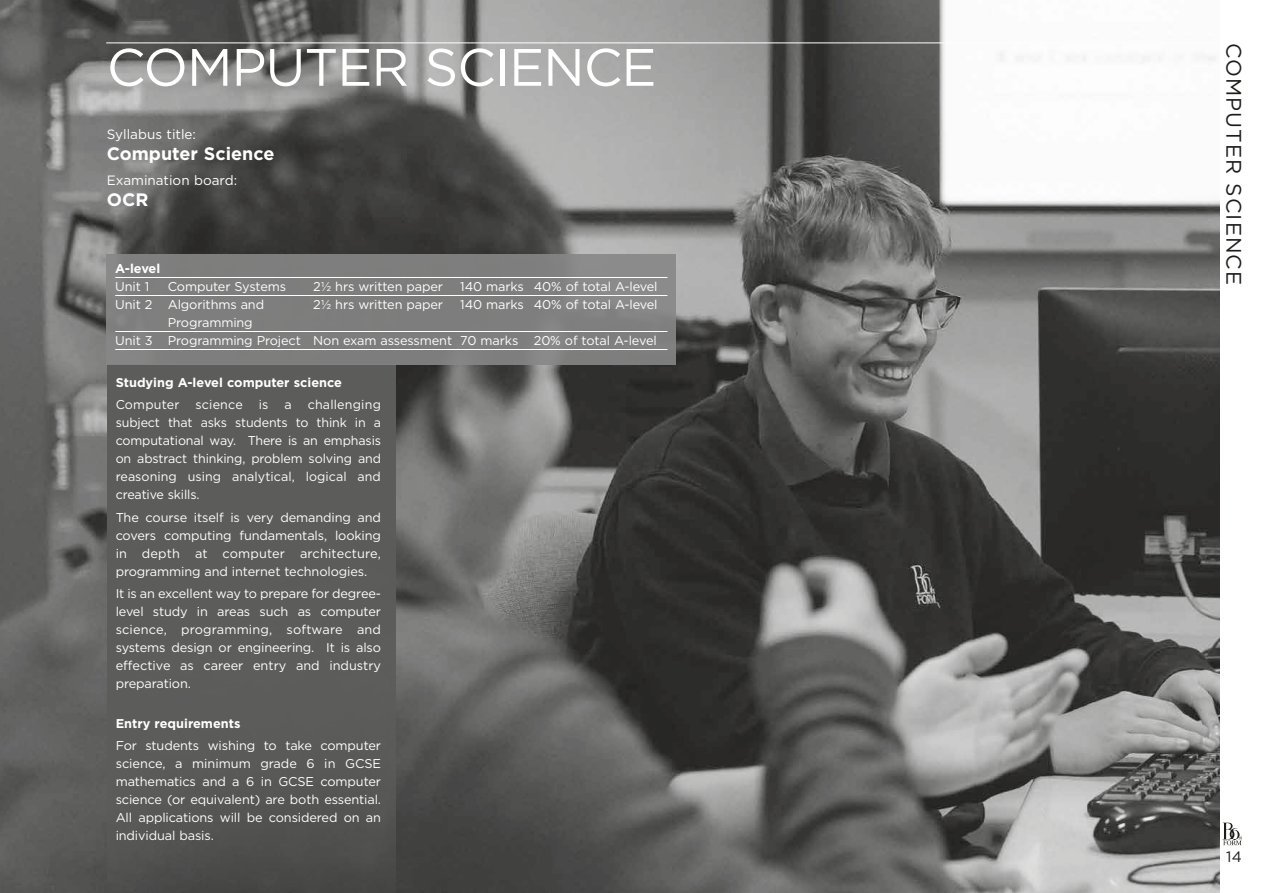
<style>
.page{position:relative;width:1263px;height:893px;background:#fff}
.page>*{position:absolute;margin:0;border:0;box-sizing:border-box;transform-origin:0 0}
.t1{font:52.5px "Gotham";letter-spacing:-.02em;color:#fff}
.t2{font:21px "Gotham";letter-spacing:.05em;color:#1d1d1b}
.t3{font:700 18px "Gotham";color:#fff}
.t4{font:15px "Gotham";color:#1d1d1b}
.t5{font:13.5px "Gotham";color:#fff}
.t6{font:12.75px/18px "Gotham";letter-spacing:-.01em;color:#fff;text-align:justify}
.t7{font:700 12.75px "Gotham";color:#fff}
.t8{font:12.75px "Gotham";letter-spacing:.015em;color:#fff}
</style>
<div class="page">
<img style="left:1px;top:0;width:1219px;height:893px">
<hr style="left:106px;top:43px;width:1114px;height:1px;background:#fff">
<svg style="left:1222px;top:823px;width:20px;height:22px"></svg>
<div style="left:107px;top:364px;width:288px;height:529px;background:#5c5c5b"></div>
<div style="left:107px;top:254px;width:569px;height:110px;background:linear-gradient(to right,#7d7d7d,#838383)"></div>
<hr style="left:115px;top:277px;width:552px;height:1px;background:#fff">
<hr style="left:115px;top:295px;width:552px;height:1px;background:#fff">
<hr style="left:115px;top:331px;width:552px;height:1px;background:#fff">
<hr style="left:115px;top:349px;width:552px;height:1px;background:#fff">
<h1 class="t1" style="left:107px;top:34px;width:551px">COMPUTER SCIENCE</h1>
<p class="t5" style="left:107px;top:125px;width:91px">Syllabus title:</p>
<h3 class="t3" style="left:107px;top:141px;width:169px">Computer Science</h3>
<p class="t5" style="left:107px;top:172px;width:132px">Examination board:</p>
<h3 class="t3" style="left:107px;top:188px;width:43px">OCR</h3>
<p class="t7" style="left:115px;top:260px;width:47px">A-level</p>
<p class="t6" style="left:115px;top:277px;width:36px">Unit 1</p>
<p class="t6" style="left:168px;top:277px;width:120px">Computer Systems</p>
<p class="t6" style="left:313px;top:277px;width:131px">2½ hrs written paper</p>
<p class="t6" style="left:460px;top:277px;width:199px">140 marks 40% of total A-level</p>
<p class="t6" style="left:115px;top:295px;width:150px">Unit 2 Algorithms and</p>
<p class="t6" style="left:313px;top:295px;width:131px">2½ hrs written paper</p>
<p class="t6" style="left:460px;top:295px;width:199px">140 marks 40% of total A-level</p>
<p class="t6" style="left:115px;top:313px;width:543px;text-indent:53px">Programming<br>Unit 3 Programming Project Non exam assessment 70 marks 20% of total A-level</p>
<p class="t7" style="left:116px;top:374px;width:228px">Studying A-level computer science</p>
<p class="t8" style="left:116px;top:397px;width:65px">Computer</p>
<p class="t8" style="left:195px;top:397px;width:49px">science</p>
<p class="t6" style="left:259px;top:395px;width:11px">is</p>
<p class="t6" style="left:284px;top:395px;width:9px">a</p>
<p class="t6" style="left:116px;top:395px;width:267px;text-indent:192px">challenging subject that asks students to think in a computational way. There is an emphasis on abstract thinking, problem solving and reasoning using analytical, logical and creative skills.</p>
<p class="t6" style="left:116px;top:508px;width:267px">The course itself is very demanding and covers computing fundamentals, looking in depth at computer architecture, programming and internet technologies.</p>
<p class="t6" style="left:116px;top:584px;width:267px">It is an excellent way to prepare for degree&shy;level study in areas such as computer science, programming, software and systems design or engineering. It is also effective as career entry and industry preparation.</p>
<p class="t7" style="left:116px;top:715px;width:126px">Entry requirements</p>
<p class="t6" style="left:116px;top:737px;width:267px">For students wishing to take computer science, a minimum grade 6 in GCSE mathematics and a 6 in GCSE computer science (or equivalent) are both essential.<br>All applications will be considered on an individual basis.</p>
<h2 class="t2" style="left:1247px;top:43px;width:243px;rotate:90deg">COMPUTER SCIENCE</h2>
<p class="t4" style="left:1226px;top:847px;width:17px">14</p>
</div>
